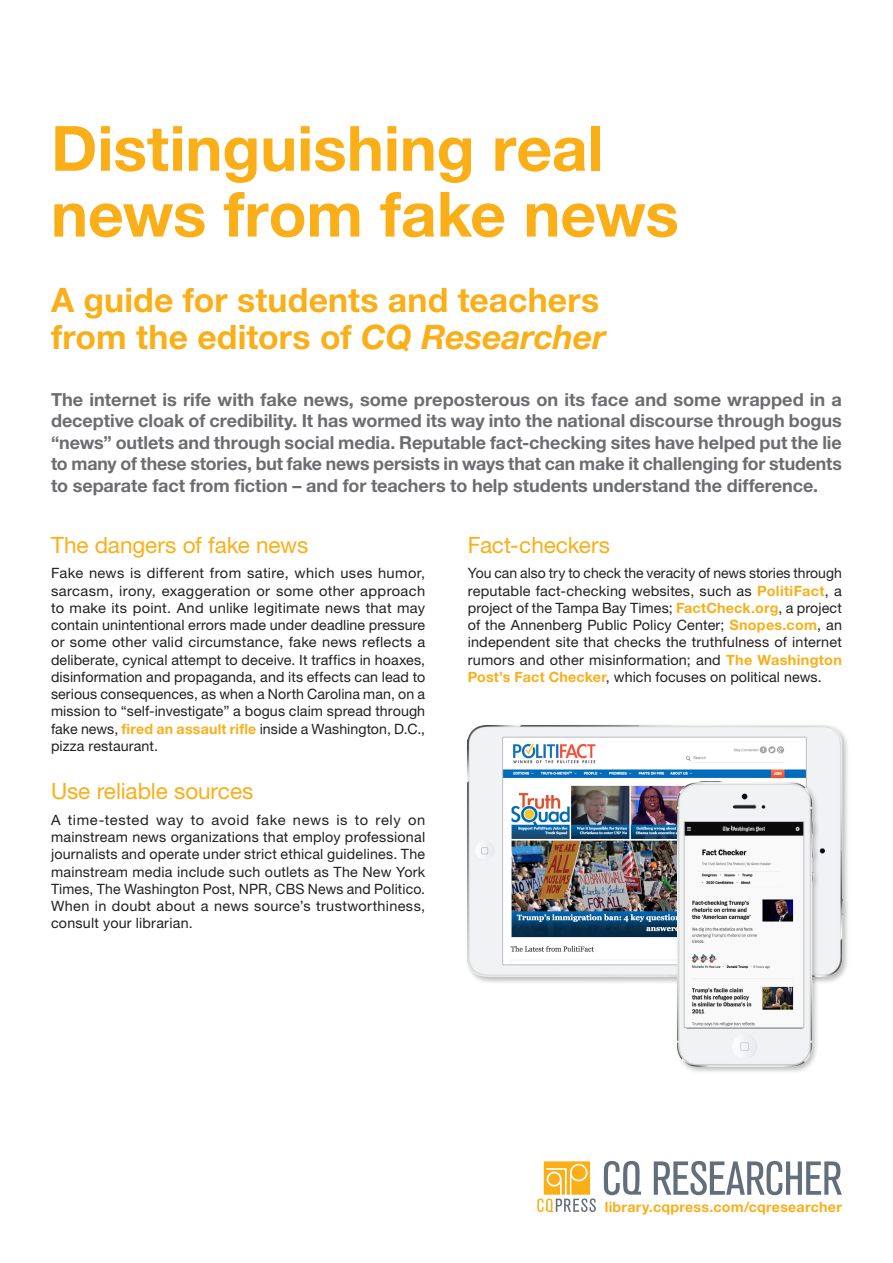
<style>
.page{position:relative;width:893px;height:1263px;background:#fff}
.page>*{position:absolute;margin:0;border:0;box-sizing:border-box;transform-origin:0 0}
.Heading_1{font:700 62.4px/65.8px "Helvetica Neue LT Std";color:#faaf18}
.Heading_2{font:700 33.75px/37.2px "Helvetica Neue LT Std";letter-spacing:.005em;color:#faaf18}
.Heading_4{font:22.5px "Helvetica Neue LT Std";letter-spacing:-.005em;color:#faaf18}
.Intro{font:700 18px/21.6px "Helvetica Neue LT Std";color:#6c6d70;text-align:justify}
.Body{font:14.25px/17.2px "Helvetica Neue LT Std";letter-spacing:.01em;color:#231f20;text-align:justify}
.Body-2{font:700 14.25px "Helvetica Neue LT Std";letter-spacing:.02em;color:#faaf18}
.s1{font-style:italic}
.s2{font-weight:700;color:#faaf18}
</style>
<div class="page">
<div style="left:465px;top:723px;width:385px;height:262px;background:#231f20;opacity:.3"></div>
<img style="left:468px;top:725px;width:374px;height:252px">
<img style="left:504px;top:739px;width:301px;height:224px">
<div style="left:502px;top:737px;width:305px;height:228px;border:1px solid #bcbdc0"></div>
<div style="left:675px;top:779px;width:145px;height:295px;background:#231f20;opacity:.3"></div>
<img style="left:677px;top:781px;width:136px;height:285px">
<img style="left:686px;top:823px;width:116px;height:203px">
<div style="left:684px;top:821px;width:120px;height:207px;border:1px solid #bcbdc0"></div>
<svg style="left:654px;top:1161px;width:188px;height:34px"></svg>
<svg style="left:537px;top:1161px;width:59px;height:51px"></svg>
<div style="left:572px;top:1165px;width:14px;height:15px;background:#faaf18;border-radius:50%"></div>
<div style="left:548px;top:1173px;width:12px;height:12px;background:#faaf18;border-radius:50%"></div>
<svg style="left:604px;top:1161px;width:37px;height:34px"></svg>
<p class="Heading_1" style="left:51px;top:114px;width:629px">Distinguishing real news from fake news</p>
<p class="Heading_2" style="left:51px;top:281px;width:556px">A guide for students and teachers from the editors of <span class="s1">CQ Researcher</span></p>
<p class="Intro" style="left:51px;top:388px;width:792px">The internet is rife with fake news, some preposterous on its face and some wrapped in a deceptive cloak of credibility. It has wormed its way into the national discourse through bogus “news” outlets and through social media. Reputable fact-checking sites have helped put the lie to many of these stories, but fake news persists in ways that can make it challenging for students to separate fact from fiction – and for teachers to help students understand the difference.</p>
<p class="Heading_4" style="left:51px;top:531px;width:259px">The dangers of fake news</p>
<p class="Body" style="left:51px;top:564px;width:376px">Fake news is different from satire, which uses humor, sarcasm, irony, exaggeration or some other approach to make its point. And unlike legitimate news that may contain unintentional errors made under deadline pressure or some other valid circumstance, fake news reflects a deliberate, cynical attempt to deceive. It traffics in hoaxes, disinformation and propaganda, and its effects can lead to serious consequences, as when a North Carolina man, on a mission to “self-investigate” a bogus claim spread through fake news, <span class="s2">fired an assault rifle</span> inside a Washington, D.C., pizza restaurant.</p>
<p class="Heading_4" style="left:51px;top:778px;width:204px">Use reliable sources</p>
<p class="Body" style="left:51px;top:811px;width:376px">A time-tested way to avoid fake news is to rely on mainstream news organizations that employ professional journalists and operate under strict ethical guidelines. The mainstream media include such outlets as The New York Times, The Washington Post, NPR, CBS News and Politico.<br>When in doubt about a news source’s trustworthiness, consult your librarian.</p>
<p class="Heading_4" style="left:468px;top:531px;width:144px">Fact-checkers</p>
<p class="Body" style="left:468px;top:564px;width:376px">You can also try to check the veracity of news stories through reputable fact-checking websites, such as <span class="s2">PolitiFact</span>, a project of the Tampa Bay Times; <span class="s2">FactCheck.org</span>, a project of the Annenberg Public Policy Center; <span class="s2">Snopes.com</span>, an independent site that checks the truthfulness of internet rumors and other misinformation; and <span class="s2">The Washington Post’s Fact Checker</span>, which focuses on political news.</p>
<p class="Body-2" style="left:605px;top:1198px;width:239px">library.cqpress.com/cqresearcher</p>
</div>
